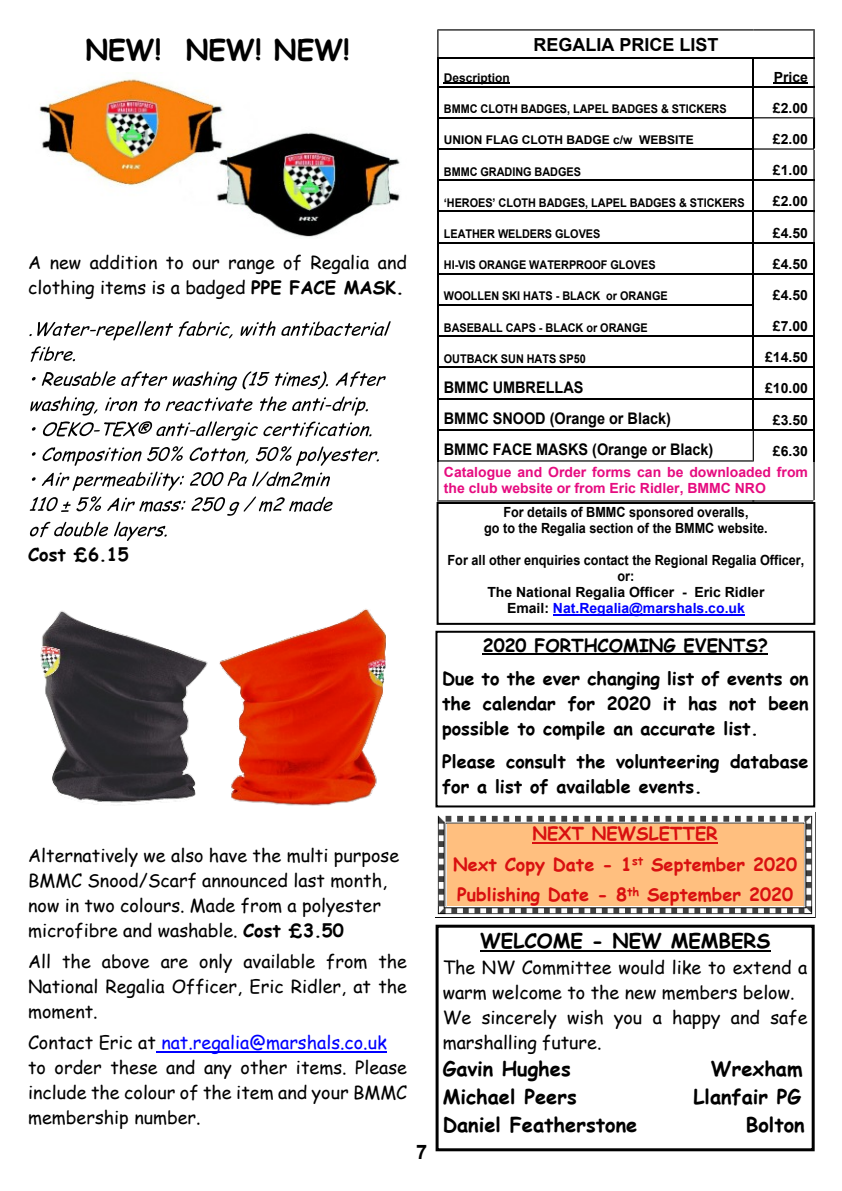
<style>
.page{position:relative;width:842px;height:1191px;background:#fff}
.page>*{position:absolute;margin:0;border:0;box-sizing:border-box;transform-origin:0 0}
.t1{font:700 28px "Comic Sans MS";color:#000}
.t2{font:700 20px "Comic Sans MS";color:#000}
.t3{font:700 20px "Arial";color:#000}
.t4{font:18px/25px "Comic Sans MS";color:#000}
.t5{font:700 18px/25px "Comic Sans MS";color:#000}
.t6{font:700 18px/30.4px "Comic Sans MS";color:#d91010;text-align:center}
.t7{font:700 18px "Arial";color:#000}
.t8{font:700 16px "Arial";color:#000;scale:.91 1}
.t9{font:700 14px/16px "Arial";color:#000;text-align:center;scale:.91 1}
.t10{font:700 14px/16px "Arial";color:#e60c80}
.t11{font:700 14px "Arial";color:#000}
.t12{font:700 12px "Arial";color:#000;scale:.91 1}
.t13{font:700 12px "Arial";color:#000}
.s1{font-weight:700}
.s2{color:#00f}
</style>
<div class="page">
<svg style="left:29px;top:321px;width:204px;height:19px"></svg>
<svg style="left:240px;top:321px;width:151px;height:15px"></svg>
<svg style="left:31px;top:346px;width:44px;height:16px"></svg>
<svg style="left:32px;top:377px;width:4px;height:3px"></svg>
<svg style="left:42px;top:371px;width:125px;height:16px"></svg>
<svg style="left:173px;top:371px;width:96px;height:19px"></svg>
<svg style="left:275px;top:371px;width:53px;height:18px"></svg>
<svg style="left:336px;top:371px;width:50px;height:16px"></svg>
<svg style="left:30px;top:396px;width:68px;height:19px"></svg>
<svg style="left:105px;top:397px;width:32px;height:14px"></svg>
<svg style="left:144px;top:398px;width:16px;height:13px"></svg>
<svg style="left:166px;top:397px;width:87px;height:14px"></svg>
<svg style="left:260px;top:396px;width:108px;height:19px"></svg>
<svg style="left:32px;top:427px;width:4px;height:4px"></svg>
<svg style="left:43px;top:421px;width:329px;height:19px"></svg>
<svg style="left:30px;top:446px;width:349px;height:70px"></svg>
<svg style="left:30px;top:522px;width:78px;height:15px"></svg>
<svg style="left:114px;top:522px;width:53px;height:19px"></svg>
<hr style="left:156px;top:1050px;width:231px;height:2px;background:#00f">
<div style="left:437px;top:502px;width:378px;height:123px;border:2px solid #000"></div>
<hr style="left:553px;top:614px;width:90px;height:1px;background:#00f">
<hr style="left:643px;top:614px;width:102px;height:1px;background:#00f">
<hr style="left:437px;top:180px;width:317px;height:1px;background:#000">
<hr style="left:753px;top:180px;width:62px;height:1px;background:#000">
<hr style="left:437px;top:211px;width:317px;height:1px;background:#000">
<hr style="left:753px;top:211px;width:62px;height:1px;background:#000">
<hr style="left:437px;top:242px;width:317px;height:1px;background:#000">
<hr style="left:753px;top:242px;width:62px;height:1px;background:#000">
<hr style="left:437px;top:273px;width:317px;height:1px;background:#000">
<hr style="left:753px;top:273px;width:62px;height:1px;background:#000">
<hr style="left:437px;top:304px;width:317px;height:1px;background:#000">
<hr style="left:437px;top:335px;width:317px;height:2px;background:#000">
<hr style="left:753px;top:335px;width:62px;height:2px;background:#000">
<hr style="left:437px;top:367px;width:317px;height:1px;background:#000">
<hr style="left:753px;top:367px;width:62px;height:1px;background:#000">
<hr style="left:437px;top:398px;width:317px;height:1px;background:#000">
<hr style="left:753px;top:398px;width:62px;height:1px;background:#000">
<hr style="left:753px;top:429px;width:62px;height:1px;background:#000">
<hr style="left:752px;top:500px;width:61px;height:1px;background:#000">
<hr style="left:437px;top:148px;width:1px;height:33px;background:#000">
<hr style="left:437px;top:180px;width:1px;height:32px;background:#000">
<hr style="left:437px;top:211px;width:1px;height:32px;background:#000">
<hr style="left:437px;top:242px;width:1px;height:32px;background:#000">
<hr style="left:437px;top:273px;width:1px;height:32px;background:#000">
<hr style="left:437px;top:304px;width:1px;height:33px;background:#000">
<hr style="left:437px;top:335px;width:1px;height:33px;background:#000">
<hr style="left:437px;top:367px;width:1px;height:32px;background:#000">
<hr style="left:437px;top:398px;width:1px;height:32px;background:#000">
<hr style="left:753px;top:148px;width:1px;height:33px;background:#000">
<hr style="left:753px;top:180px;width:1px;height:32px;background:#000">
<hr style="left:753px;top:211px;width:1px;height:32px;background:#000">
<hr style="left:753px;top:242px;width:1px;height:32px;background:#000">
<hr style="left:753px;top:273px;width:1px;height:32px;background:#000">
<hr style="left:753px;top:304px;width:1px;height:33px;background:#000">
<hr style="left:753px;top:335px;width:1px;height:33px;background:#000">
<hr style="left:753px;top:367px;width:1px;height:32px;background:#000">
<hr style="left:753px;top:398px;width:1px;height:32px;background:#000">
<svg style="left:437px;top:429px;width:317px;height:72px"></svg>
<svg style="left:437px;top:29px;width:378px;height:121px"></svg>
<hr style="left:813px;top:150px;width:2px;height:31px;background:#000">
<hr style="left:813px;top:179px;width:2px;height:33px;background:#000">
<hr style="left:813px;top:210px;width:2px;height:33px;background:#000">
<hr style="left:813px;top:242px;width:2px;height:32px;background:#000">
<hr style="left:813px;top:273px;width:2px;height:33px;background:#000">
<hr style="left:813px;top:304px;width:2px;height:33px;background:#000">
<hr style="left:813px;top:335px;width:2px;height:33px;background:#000">
<hr style="left:813px;top:367px;width:2px;height:32px;background:#000">
<hr style="left:813px;top:398px;width:2px;height:32px;background:#000">
<hr style="left:813px;top:429px;width:2px;height:33px;background:#000">
<hr style="left:813px;top:460px;width:2px;height:40px;background:#000">
<div style="left:436px;top:924px;width:379px;height:227px;border:3px solid #000"></div>
<hr style="left:480px;top:950px;width:290px;height:1px;background:#000">
<div style="left:435px;top:631px;width:380px;height:176px;border:2px solid #000"></div>
<hr style="left:483px;top:653px;width:285px;height:2px;background:#000">
<img style="left:40px;top:609px;width:346px;height:197px">
<img style="left:39px;top:79px;width:361px;height:159px">
<img style="left:437px;top:815px;width:376px;height:100px">
<h1 class="t1" style="left:85px;top:37px;width:266px">NEW! NEW! NEW!</h1>
<p class="t4" style="left:28px;top:252px;width:380px">A new addition to our range of Regalia and clothing items is a badged <span class="s1">PPE FACE MASK.</span></p>
<p class="t5" style="left:28px;top:543px;width:102px">Cost £6.15</p>
<p class="t4" style="left:28px;top:844px;width:373px">Alternatively we also have the multi purpose BMMC Snood/Scarf announced last month, now in two colours. Made from a polyester microfibre and washable. <span class="s1">Cost £3.50</span></p>
<p class="t4" style="left:28px;top:951px;width:380px;text-align:justify">All the above are only available from the National Regalia Officer, Eric Ridler, at the moment.</p>
<p class="t4" style="left:28px;top:1032px;width:380px">Contact Eric at <span class="s2">nat.regalia@marshals.co.uk </span>to order these and any other items. Please include the colour of the item and your BMMC membership number.</p>
<p class="t3" style="left:416px;top:1144px;width:13px">7</p>
<p class="t7" style="left:533px;top:38px;width:187px">REGALIA PRICE LIST</p>
<p class="t13" style="left:444px;top:73px;width:68px">Description</p>
<p class="t11" style="left:774px;top:71px;width:36px">Price</p>
<p class="t12" style="left:444px;top:104px;width:312px">BMMC CLOTH BADGES, LAPEL BADGES &amp; STICKERS</p>
<p class="t11" style="left:773px;top:102px;width:37px">£2.00</p>
<p class="t13" style="left:444px;top:135px;width:252px">UNION FLAG CLOTH BADGE c/w WEBSITE</p>
<p class="t11" style="left:773px;top:133px;width:37px">£2.00</p>
<p class="t12" style="left:444px;top:167px;width:152px">BMMC GRADING BADGES</p>
<p class="t11" style="left:773px;top:165px;width:37px">£1.00</p>
<p class="t12" style="left:444px;top:198px;width:332px">‘HEROES’ CLOTH BADGES, LAPEL BADGES &amp; STICKERS</p>
<p class="t11" style="left:773px;top:196px;width:37px">£2.00</p>
<p class="t12" style="left:444px;top:229px;width:173px">LEATHER WELDERS GLOVES</p>
<p class="t11" style="left:773px;top:227px;width:37px">£4.50</p>
<p class="t12" style="left:444px;top:260px;width:234px">HI-VIS ORANGE WATERPROOF GLOVES</p>
<p class="t11" style="left:773px;top:258px;width:37px">£4.50</p>
<p class="t12" style="left:444px;top:292px;width:247px">WOOLLEN SKI HATS - BLACK or ORANGE</p>
<p class="t11" style="left:773px;top:290px;width:37px">£4.50</p>
<p class="t12" style="left:444px;top:323px;width:226px">BASEBALL CAPS - BLACK or ORANGE</p>
<p class="t11" style="left:773px;top:321px;width:37px">£7.00</p>
<p class="t12" style="left:444px;top:354px;width:157px">OUTBACK SUN HATS SP50</p>
<p class="t11" style="left:765px;top:352px;width:44px">£14.50</p>
<p class="t8" style="left:444px;top:381px;width:155px">BMMC UMBRELLAS</p>
<p class="t11" style="left:765px;top:383px;width:44px">£10.00</p>
<p class="t8" style="left:444px;top:412px;width:251px">BMMC SNOOD (Orange or Black)</p>
<p class="t11" style="left:773px;top:414px;width:37px">£3.50</p>
<p class="t8" style="left:444px;top:444px;width:298px">BMMC FACE MASKS (Orange or Black)</p>
<p class="t11" style="left:773px;top:446px;width:37px">£6.30</p>
<p class="t10" style="left:444px;top:465px;width:366px">Catalogue and Order forms can be downloaded from the club website or from Eric Ridler, BMMC NRO</p>
<p class="t9" style="left:484px;top:505px;width:313px">For details of BMMC sponsored overalls,<br>go to the Regalia section of the BMMC website.</p>
<p class="t9" style="left:448px;top:553px;width:393px">For all other enquiries contact the Regional Regalia Officer, or:<br>The National Regalia Officer - Eric Ridler<br>Email: <span class="s2">Nat.Regalia@marshals.co.uk</span></p>
<p class="t5" style="left:442px;top:630px;width:368px;line-height:33px;text-align:center">2020 FORTHCOMING EVENTS?<br>Due to the ever changing list of events on</p>
<p class="t5" style="left:442px;top:692px;width:368px">the calendar for 2020 it has not been possible to compile an accurate list.</p>
<p class="t5" style="left:442px;top:750px;width:368px">Please consult the volunteering database for a list of available events.</p>
<p class="t6" style="left:453px;top:820px;width:345px">NEXT NEWSLETTER<br>Next Copy Date - 1<sup>st</sup> September 2020<br>Publishing Date - 8<sup>th</sup> September 2020</p>
<p class="t2" style="left:480px;top:932px;width:292px">WELCOME - NEW MEMBERS</p>
<p class="t4" style="left:443px;top:956px;width:366px">The NW Committee would like to extend a warm welcome to the new members below.<br>We sincerely wish you a happy and safe marshalling future.</p>
<p class="t2" style="left:443px;top:1060px;width:130px">Gavin Hughes</p>
<p class="t2" style="left:711px;top:1060px;width:93px">Wrexham</p>
<p class="t2" style="left:443px;top:1088px;width:136px">Michael Peers</p>
<p class="t2" style="left:693px;top:1088px;width:109px">Llanfair PG</p>
<p class="t2" style="left:443px;top:1116px;width:196px">Daniel Featherstone</p>
<p class="t2" style="left:746px;top:1116px;width:60px">Bolton</p>
</div>
